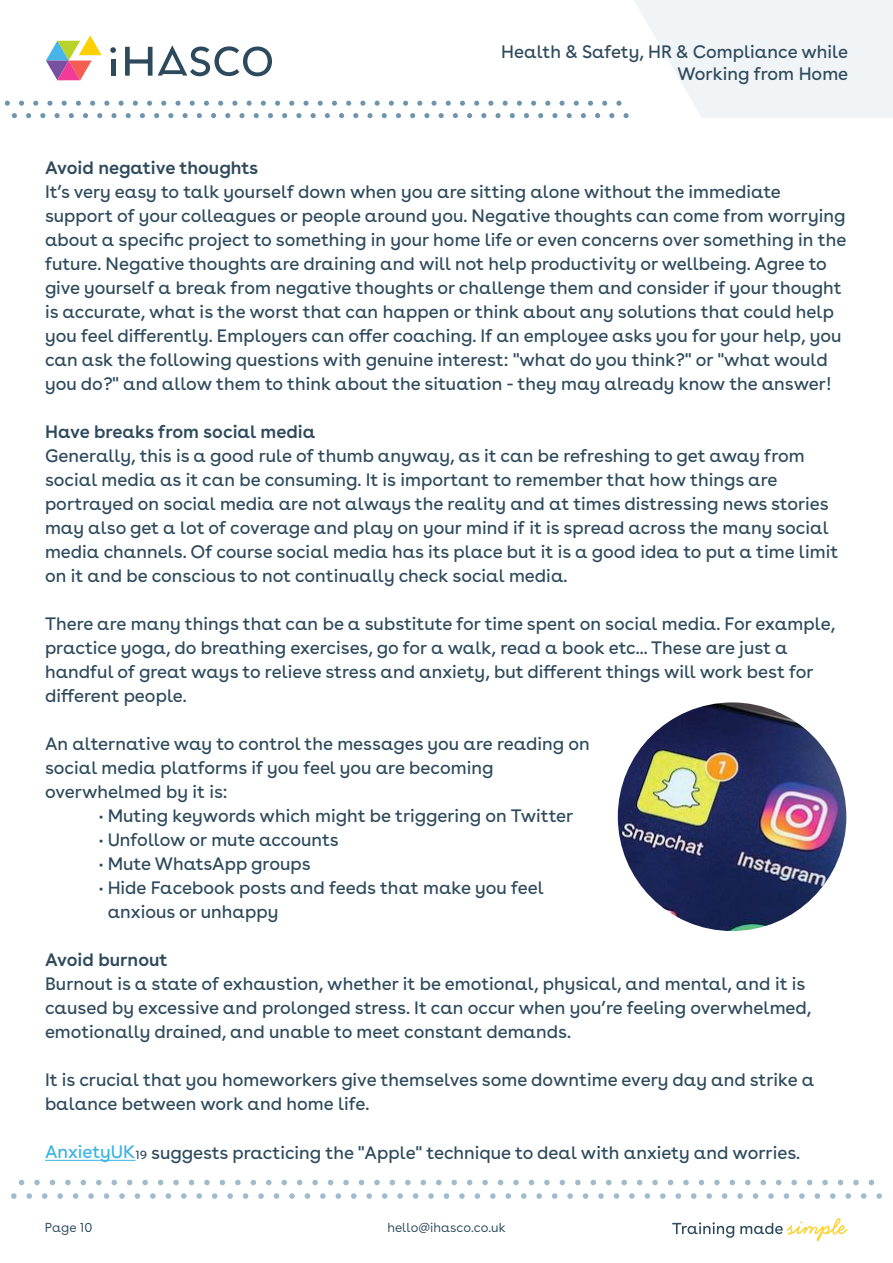
<style>
.page{position:relative;width:893px;height:1263px;background:#fff}
.page>*{position:absolute;margin:0;border:0;box-sizing:border-box;transform-origin:0 0}
.t1{font:18px/24px "Buenos Aires";color:#2d4a5c}
.t2{font:600 18px "Buenos Aires";color:#2d4a5c}
.t3{font:13.05px "Buenos Aires";color:#2d4a5c}
.s1{color:#3ab3e6}
.s2{font-size:12px}
</style>
<div class="page">
<svg style="left:672px;top:1218px;width:175px;height:23px"></svg>
<svg style="left:96px;top:1180px;width:6px;height:5px"></svg>
<svg style="left:104px;top:1193px;width:5px;height:6px"></svg>
<svg style="left:111px;top:1180px;width:6px;height:5px"></svg>
<svg style="left:119px;top:1193px;width:6px;height:6px"></svg>
<svg style="left:127px;top:1180px;width:5px;height:5px"></svg>
<svg style="left:135px;top:1193px;width:5px;height:6px"></svg>
<svg style="left:142px;top:1180px;width:6px;height:5px"></svg>
<svg style="left:150px;top:1193px;width:6px;height:6px"></svg>
<svg style="left:158px;top:1180px;width:5px;height:5px"></svg>
<svg style="left:166px;top:1193px;width:5px;height:6px"></svg>
<svg style="left:173px;top:1180px;width:6px;height:5px"></svg>
<svg style="left:181px;top:1193px;width:6px;height:6px"></svg>
<svg style="left:189px;top:1180px;width:5px;height:5px"></svg>
<svg style="left:11px;top:1193px;width:6px;height:6px"></svg>
<svg style="left:19px;top:1180px;width:5px;height:5px"></svg>
<svg style="left:26px;top:1193px;width:6px;height:6px"></svg>
<svg style="left:34px;top:1180px;width:6px;height:5px"></svg>
<svg style="left:42px;top:1193px;width:5px;height:6px"></svg>
<svg style="left:50px;top:1180px;width:5px;height:5px"></svg>
<svg style="left:57px;top:1193px;width:6px;height:6px"></svg>
<svg style="left:65px;top:1180px;width:6px;height:5px"></svg>
<svg style="left:73px;top:1193px;width:5px;height:6px"></svg>
<svg style="left:81px;top:1180px;width:5px;height:5px"></svg>
<svg style="left:88px;top:1193px;width:6px;height:6px"></svg>
<svg style="left:196px;top:1193px;width:6px;height:6px"></svg>
<svg style="left:204px;top:1180px;width:6px;height:5px"></svg>
<svg style="left:212px;top:1193px;width:5px;height:6px"></svg>
<svg style="left:220px;top:1180px;width:5px;height:5px"></svg>
<svg style="left:227px;top:1193px;width:6px;height:6px"></svg>
<svg style="left:235px;top:1180px;width:6px;height:5px"></svg>
<svg style="left:243px;top:1193px;width:5px;height:6px"></svg>
<svg style="left:251px;top:1180px;width:5px;height:5px"></svg>
<svg style="left:297px;top:1180px;width:5px;height:5px"></svg>
<svg style="left:305px;top:1193px;width:5px;height:6px"></svg>
<svg style="left:312px;top:1180px;width:6px;height:5px"></svg>
<svg style="left:320px;top:1193px;width:6px;height:6px"></svg>
<svg style="left:328px;top:1180px;width:5px;height:5px"></svg>
<svg style="left:336px;top:1193px;width:5px;height:6px"></svg>
<svg style="left:343px;top:1180px;width:6px;height:5px"></svg>
<svg style="left:351px;top:1193px;width:6px;height:6px"></svg>
<svg style="left:359px;top:1180px;width:5px;height:5px"></svg>
<svg style="left:366px;top:1193px;width:6px;height:6px"></svg>
<svg style="left:374px;top:1180px;width:6px;height:5px"></svg>
<svg style="left:382px;top:1193px;width:5px;height:6px"></svg>
<svg style="left:390px;top:1180px;width:5px;height:5px"></svg>
<svg style="left:258px;top:1193px;width:6px;height:6px"></svg>
<svg style="left:266px;top:1180px;width:6px;height:5px"></svg>
<svg style="left:274px;top:1193px;width:5px;height:6px"></svg>
<svg style="left:281px;top:1180px;width:6px;height:5px"></svg>
<svg style="left:513px;top:1180px;width:6px;height:5px"></svg>
<svg style="left:529px;top:1180px;width:5px;height:5px"></svg>
<svg style="left:544px;top:1180px;width:6px;height:5px"></svg>
<svg style="left:560px;top:1180px;width:5px;height:5px"></svg>
<svg style="left:575px;top:1180px;width:6px;height:5px"></svg>
<svg style="left:590px;top:1180px;width:6px;height:5px"></svg>
<svg style="left:606px;top:1180px;width:5px;height:5px"></svg>
<svg style="left:405px;top:1180px;width:6px;height:5px"></svg>
<svg style="left:421px;top:1180px;width:5px;height:5px"></svg>
<svg style="left:436px;top:1180px;width:6px;height:5px"></svg>
<svg style="left:451px;top:1180px;width:6px;height:5px"></svg>
<svg style="left:467px;top:1180px;width:5px;height:5px"></svg>
<svg style="left:482px;top:1180px;width:6px;height:5px"></svg>
<svg style="left:498px;top:1180px;width:5px;height:5px"></svg>
<svg style="left:621px;top:1180px;width:6px;height:5px"></svg>
<svg style="left:637px;top:1180px;width:5px;height:5px"></svg>
<svg style="left:652px;top:1180px;width:6px;height:5px"></svg>
<svg style="left:668px;top:1180px;width:5px;height:5px"></svg>
<svg style="left:714px;top:1180px;width:6px;height:5px"></svg>
<svg style="left:730px;top:1180px;width:5px;height:5px"></svg>
<svg style="left:745px;top:1180px;width:6px;height:5px"></svg>
<svg style="left:760px;top:1180px;width:6px;height:5px"></svg>
<svg style="left:683px;top:1180px;width:6px;height:5px"></svg>
<svg style="left:699px;top:1180px;width:5px;height:5px"></svg>
<svg style="left:289px;top:1193px;width:6px;height:6px"></svg>
<svg style="left:397px;top:1193px;width:6px;height:6px"></svg>
<svg style="left:536px;top:1193px;width:6px;height:6px"></svg>
<svg style="left:552px;top:1193px;width:5px;height:6px"></svg>
<svg style="left:567px;top:1193px;width:6px;height:6px"></svg>
<svg style="left:583px;top:1193px;width:5px;height:6px"></svg>
<svg style="left:598px;top:1193px;width:6px;height:6px"></svg>
<svg style="left:614px;top:1193px;width:5px;height:6px"></svg>
<svg style="left:413px;top:1193px;width:5px;height:6px"></svg>
<svg style="left:428px;top:1193px;width:6px;height:6px"></svg>
<svg style="left:444px;top:1193px;width:5px;height:6px"></svg>
<svg style="left:459px;top:1193px;width:6px;height:6px"></svg>
<svg style="left:475px;top:1193px;width:5px;height:6px"></svg>
<svg style="left:490px;top:1193px;width:6px;height:6px"></svg>
<svg style="left:505px;top:1193px;width:6px;height:6px"></svg>
<svg style="left:521px;top:1193px;width:5px;height:6px"></svg>
<svg style="left:629px;top:1193px;width:6px;height:6px"></svg>
<svg style="left:645px;top:1193px;width:5px;height:6px"></svg>
<svg style="left:660px;top:1193px;width:6px;height:6px"></svg>
<svg style="left:675px;top:1193px;width:6px;height:6px"></svg>
<svg style="left:737px;top:1193px;width:6px;height:6px"></svg>
<svg style="left:753px;top:1193px;width:5px;height:6px"></svg>
<svg style="left:768px;top:1193px;width:6px;height:6px"></svg>
<svg style="left:691px;top:1193px;width:5px;height:6px"></svg>
<svg style="left:706px;top:1193px;width:6px;height:6px"></svg>
<svg style="left:722px;top:1193px;width:5px;height:6px"></svg>
<svg style="left:776px;top:1180px;width:5px;height:5px"></svg>
<svg style="left:822px;top:1180px;width:6px;height:5px"></svg>
<svg style="left:838px;top:1180px;width:5px;height:5px"></svg>
<svg style="left:853px;top:1180px;width:6px;height:5px"></svg>
<svg style="left:869px;top:1180px;width:5px;height:5px"></svg>
<svg style="left:791px;top:1180px;width:6px;height:5px"></svg>
<svg style="left:807px;top:1180px;width:5px;height:5px"></svg>
<svg style="left:784px;top:1193px;width:5px;height:6px"></svg>
<svg style="left:845px;top:1193px;width:6px;height:6px"></svg>
<svg style="left:861px;top:1193px;width:5px;height:6px"></svg>
<svg style="left:876px;top:1193px;width:6px;height:6px"></svg>
<svg style="left:799px;top:1193px;width:6px;height:6px"></svg>
<svg style="left:815px;top:1193px;width:5px;height:6px"></svg>
<svg style="left:830px;top:1193px;width:6px;height:6px"></svg>
<svg style="left:5px;top:0;width:888px;height:118px"></svg>
<img style="left:618px;top:702px;width:228px;height:229px;border-radius:114px">
<hr style="left:45px;top:1160px;width:90px;height:1px;background:#3ab3e6">
<p class="t1" style="left:501px;top:39px;width:348px;line-height:22.5px;text-align:right">Health &amp; Safety, HR &amp; Compliance while<br>Working from Home</p>
<p class="t2" style="left:45px;top:153px;width:215px">Avoid negative thoughts</p>
<p class="t1" style="left:45px;top:178px;width:803px">It’s very easy to talk yourself down when you are sitting alone without the immediate support of your colleagues or people around you. Negative thoughts can come from worrying about a specific project to something in your home life or even concerns over something in the future. Negative thoughts are draining and will not help productivity or wellbeing. Agree to give yourself a break from negative thoughts or challenge them and consider if your thought is accurate, what is the worst that can happen or think about any solutions that could help you feel differently. Employers can offer coaching. If an employee asks you for your help, you can ask the following questions with genuine interest: "what do you think?" or "what would you do?" and allow them to think about the situation - they may already know the answer!</p>
<p class="t2" style="left:45px;top:417px;width:272px">Have breaks from social media</p>
<p class="t1" style="left:45px;top:442px;width:795px">Generally, this is a good rule of thumb anyway, as it can be refreshing to get away from social media as it can be consuming. It is important to remember that how things are portrayed on social media are not always the reality and at times distressing news stories may also get a lot of coverage and play on your mind if it is spread across the many social media channels. Of course social media has its place but it is a good idea to put a time limit on it and be conscious to not continually check social media.</p>
<p class="t1" style="left:45px;top:610px;width:792px">There are many things that can be a substitute for time spent on social media. For example, practice yoga, do breathing exercises, go for a walk, read a book etc... These are just a handful of great ways to relieve stress and anxiety, but different things will work best for different people.</p>
<p class="t1" style="left:45px;top:730px;width:546px">An alternative way to control the messages you are reading on social media platforms if you feel you are becoming overwhelmed by it is:</p>
<p class="t1" style="left:99px;top:802px;width:476px">• Muting keywords which might be triggering on Twitter</p>
<p class="t1" style="left:99px;top:826px;width:241px">• Unfollow or mute accounts</p>
<p class="t1" style="left:99px;top:850px;width:213px">• Mute WhatsApp groups</p>
<p class="t1" style="left:108px;top:874px;width:438px;text-indent:-9px">• Hide Facebook posts and feeds that make you feel anxious or unhappy</p>
<p class="t2" style="left:45px;top:945px;width:124px">Avoid burnout</p>
<p class="t1" style="left:45px;top:970px;width:768px">Burnout is a state of exhaustion, whether it be emotional, physical, and mental, and it is caused by excessive and prolonged stress. It can occur when you’re feeling overwhelmed, emotionally drained, and unable to meet constant demands.</p>
<p class="t1" style="left:45px;top:1066px;width:771px">It is crucial that you homeworkers give themselves some downtime every day and strike a balance between work and home life.</p>
<p class="t1" style="left:45px;top:1138px;width:757px"><span class="s1">AnxietyUK</span><span class="s2">19</span> suggests practicing the "Apple" technique to deal with anxiety and worries.</p>
<p class="t3" style="left:45px;top:1217px;width:49px">Page 10</p>
<p class="t3" style="left:387px;top:1217px;width:120px">hello@ihasco.co.uk</p>
</div>
